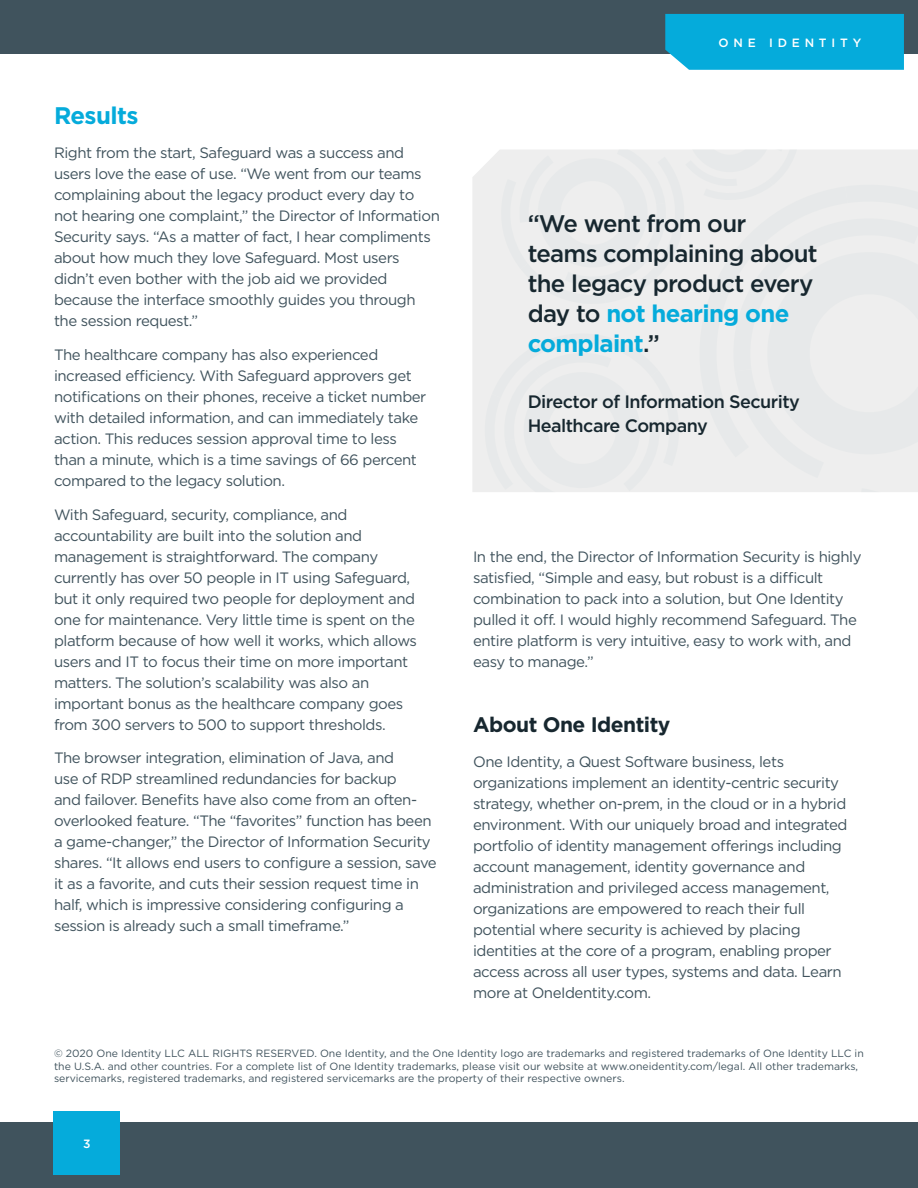
<style>
.page{position:relative;width:918px;height:1188px;background:#fff}
.page>*{position:absolute;margin:0;border:0;box-sizing:border-box;transform-origin:0 0}
.t1{font:500 24px/30px "Gotham";letter-spacing:-.03em;color:#17272f}
.t2{font:700 24px "Gotham";letter-spacing:-.025em;color:#05abdb}
.t3{font:700 21px "Gotham";letter-spacing:-.025em;color:#17272f}
.t4{font:500 18px/24.8px "Gotham";letter-spacing:-.03em;color:#17272f}
.t5{font:15px/21px "Gotham";letter-spacing:-.03em;color:#40535d}
.t6{font:500 12px "Gotham";letter-spacing:.4em;color:#fff}
.t7{font:10.5px/12.6px "Gotham";color:#40535d}
.s1{font-weight:700;color:#05abdb}
</style>
<div class="page">
<div style="left:0;top:0;width:918px;height:54px;background:#40535d"></div>
<div style="left:665px;top:14px;width:239px;height:56px;background:#05abdb"></div>
<div style="left:0;top:1122px;width:918px;height:66px;background:#40535d"></div>
<div style="left:54px;top:1111px;width:66px;height:64px;background:#05abdb"></div>
<div style="left:472px;top:167px;width:11px;height:325px;background:#eee"></div>
<div style="left:483px;top:149px;width:435px;height:343px;background:#eee"></div>
<h1 class="t2" style="left:54px;top:99px;width:86px">Results</h1>
<p class="t5" style="left:54px;top:142px;width:387px">Right from the start, Safeguard was a success and users love the ease of use. “We went from our teams complaining about the legacy product every day to not hearing one complaint,” the Director of Information Security says. “As a matter of fact, I hear compliments about how much they love Safeguard. Most users didn’t even bother with the job aid we provided because the interface smoothly guides you through the session request.”</p>
<p class="t5" style="left:54px;top:344px;width:374px">The healthcare company has also experienced increased efficiency. With Safeguard approvers get notifications on their phones, receive a ticket number with detailed information, and can immediately take action. This reduces session approval time to less than a minute, which is a time savings of 66 percent compared to the legacy solution.</p>
<p class="t5" style="left:54px;top:504px;width:365px">With Safeguard, security, compliance, and accountability are built into the solution and management is straightforward. The company currently has over 50 people in IT using Safeguard, but it only required two people for deployment and one for maintenance. Very little time is spent on the platform because of how well it works, which allows users and IT to focus their time on more important matters. The solution’s scalability was also an important bonus as the healthcare company goes from 300 servers to 500 to support thresholds.</p>
<p class="t5" style="left:54px;top:747px;width:384px">The browser integration, elimination of Java, and<br>use of RDP streamlined redundancies for backup<br>and failover. Benefits have also come from an often&shy;overlooked feature. “The “favorites” function has been a game-changer,” the Director of Information Security shares. “It allows end users to configure a session, save it as a favorite, and cuts their session request time in half, which is impressive considering configuring a session is already such a small timeframe.”</p>
<p class="t6" style="left:719px;top:35px;width:144px">ONE IDENTITY</p>
<h1 class="t1" style="left:528px;top:208px;width:292px">“We went from our teams complaining about the legacy product every day to <span class="s1">not hearing one complaint</span>.”</h1>
<p class="t4" style="left:528px;top:389px;width:274px">Director of Information Security<br>Healthcare Company</p>
<p class="t5" style="left:473px;top:546px;width:390px">In the end, the Director of Information Security is highly satisfied, “Simple and easy, but robust is a difficult combination to pack into a solution, but One Identity pulled it off. I would highly recommend Safeguard. The entire platform is very intuitive, easy to work with, and easy to manage.”</p>
<h2 class="t3" style="left:473px;top:711px;width:199px">About One Identity</h2>
<p class="t5" style="left:473px;top:751px;width:376px">One Identity, a Quest Software business, lets organizations implement an identity-centric security strategy, whether on-prem, in the cloud or in a hybrid environment. With our uniquely broad and integrated portfolio of identity management offerings including account management, identity governance and administration and privileged access management, organizations are empowered to reach their full potential where security is achieved by placing identities at the core of a program, enabling proper access across all user types, systems and data. Learn more at OneIdentity.com.</p>
<p class="t7" style="left:54px;top:1047px;width:811px">© 2020 One Identity LLC ALL RIGHTS RESERVED. One Identity, and the One Identity logo are trademarks and registered trademarks of One Identity LLC in the U.S.A. and other countries. For a complete list of One Identity trademarks, please visit our website at www.oneidentity.com/legal. All other trademarks, servicemarks, registered trademarks, and registered servicemarks are the property of their respective owners.</p>
<p class="t6" style="left:83px;top:1136px;width:9px">3</p>
</div>
